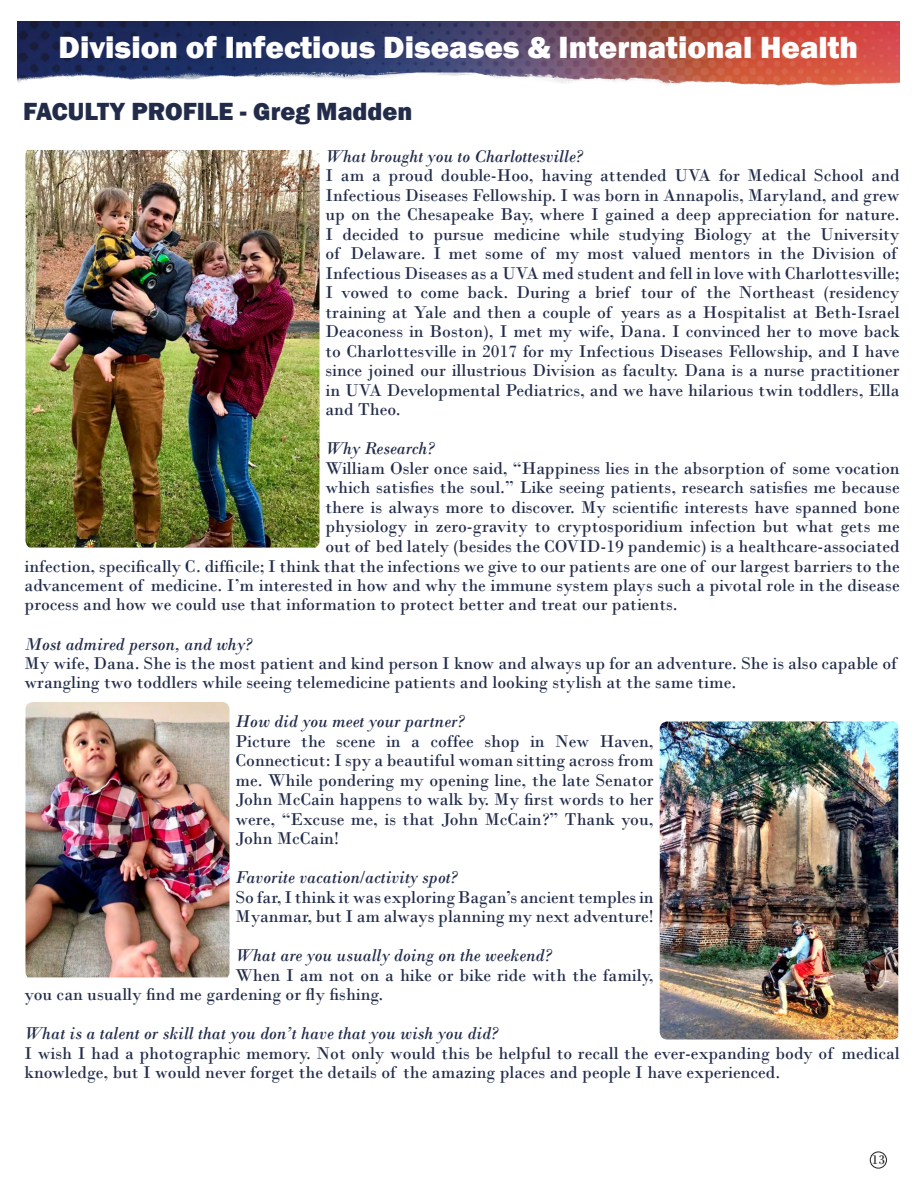
<style>
.page{position:relative;width:918px;height:1188px;background:#fff}
.page>*{position:absolute;margin:0;border:0;box-sizing:border-box;transform-origin:0 0}
.t1{font:800 31.5px "Franklin Gothic";color:#fff}
.t2{font:800 25.5px "Franklin Gothic";color:#222c4a}
.t3{font:18px/19.5px "Bodoni";color:#222c4a}
.t4{font:italic 18px "Bodoni";color:#222c4a}
.t5{font:13.5px "Bodoni";color:#231f20}
</style>
<div class="page">
<img style="left:18px;top:22px;width:882px;height:64px">
<img style="left:26px;top:702px;width:204px;height:275px">
<img style="left:26px;top:150px;width:294px;height:398px">
<img style="left:660px;top:722px;width:238px;height:318px">
<div style="left:870px;top:1152px;width:17px;height:16px;border:1px solid #231f20;border-radius:50%"></div>
<h1 class="t1" style="left:59px;top:27px;width:801px">Division of Infectious Diseases &amp; International Health</h1>
<h1 class="t1" style="left:364px;top:27px;width:183px">DIVISION OF</h1>
<h2 class="t2" style="left:23px;top:95px;width:391px">FACULTY PROFILE - Greg Madden</h2>
<p class="t4" style="left:326px;top:145px;width:259px">What brought you to Charlottesville?</p>
<p class="t3" style="left:326px;top:166px;width:576px">I am a proud double-Hoo, having attended UVA for Medical School and Infectious Diseases Fellowship. I was born in Annapolis, Maryland, and grew up on the Chesapeake Bay, where I gained a deep appreciation for nature.<br>I decided to pursue medicine while studying Biology at the University of Delaware. I met some of my most valued mentors in the Division of Infectious Diseases as a UVA med student and fell in love with Charlottesville; I vowed to come back. During a brief tour of the Northeast (residency training at Yale and then a couple of years as a Hospitalist at Beth-Israel Deaconess in Boston), I met my wife, Dana. I convinced her to move back to Charlottesville in 2017 for my Infectious Diseases Fellowship, and I have since joined our illustrious Division as faculty. Dana is a nurse practitioner in UVA Developmental Pediatrics, and we have hilarious twin toddlers, Ella and Theo.</p>
<p class="t4" style="left:326px;top:438px;width:110px">Why Research?</p>
<p class="t3" style="left:326px;top:458px;width:576px">William Osler once said, “Happiness lies in the absorption of some vocation</p>
<p class="t3" style="left:326px;top:478px;width:576px">which satisfies the soul.” Like seeing patients, research satisfies me because</p>
<p class="t3" style="left:326px;top:497px;width:576px">there is always more to discover. My scientific interests have spanned bone</p>
<p class="t3" style="left:326px;top:517px;width:576px">physiology in zero-gravity to cryptosporidium infection but what gets me</p>
<p class="t3" style="left:326px;top:536px;width:576px">out of bed lately (besides the COVID-19 pandemic) is a healthcare-associated</p>
<p class="t3" style="left:25px;top:556px;width:877px">infection, specifically C. difficile; I think that the infections we give to our patients are one of our largest barriers to the</p>
<p class="t3" style="left:25px;top:576px;width:877px">advancement of medicine. I’m interested in how and why the immune system plays such a pivotal role in the disease</p>
<p class="t3" style="left:25px;top:595px;width:655px">process and how we could use that information to protect better and treat our patients.</p>
<p class="t4" style="left:25px;top:633px;width:229px">Most admired person, and why?</p>
<p class="t3" style="left:25px;top:653px;width:874px">My wife, Dana. She is the most patient and kind person I know and always up for an adventure. She is also capable of wrangling two toddlers while seeing telemedicine patients and looking stylish at the same time.</p>
<p class="t4" style="left:236px;top:711px;width:230px">How did you meet your partner?</p>
<p class="t3" style="left:236px;top:731px;width:420px;text-align:justify">Picture the scene in a coffee shop in New Haven, Connecticut: I spy a beautiful woman sitting across from me. While pondering my opening line, the late Senator John McCain happens to walk by. My first words to her were, “Excuse me, is that John McCain?” Thank you, John McCain!</p>
<p class="t4" style="left:236px;top:867px;width:223px">Favorite vacation/activity spot?</p>
<p class="t3" style="left:236px;top:887px;width:420px">So far, I think it was exploring Bagan’s ancient temples in<br>Myanmar, but I am always planning my next adventure!</p>
<p class="t4" style="left:236px;top:945px;width:318px">What are you usually doing on the weekend?</p>
<p class="t3" style="left:25px;top:965px;width:631px;text-indent:211px">When I am not on a hike or bike ride with the family, you can usually find me gardening or fly fishing.</p>
<p class="t4" style="left:25px;top:1023px;width:475px">What is a talent or skill that you don’t have that you wish you did?</p>
<p class="t3" style="left:25px;top:1043px;width:877px">I wish I had a photographic memory. Not only would this be helpful to recall the ever-expanding body of medical knowledge, but I would never forget the details of the amazing places and people I have experienced.</p>
<p class="t5" style="left:872px;top:1151px;width:15px">13</p>
</div>
